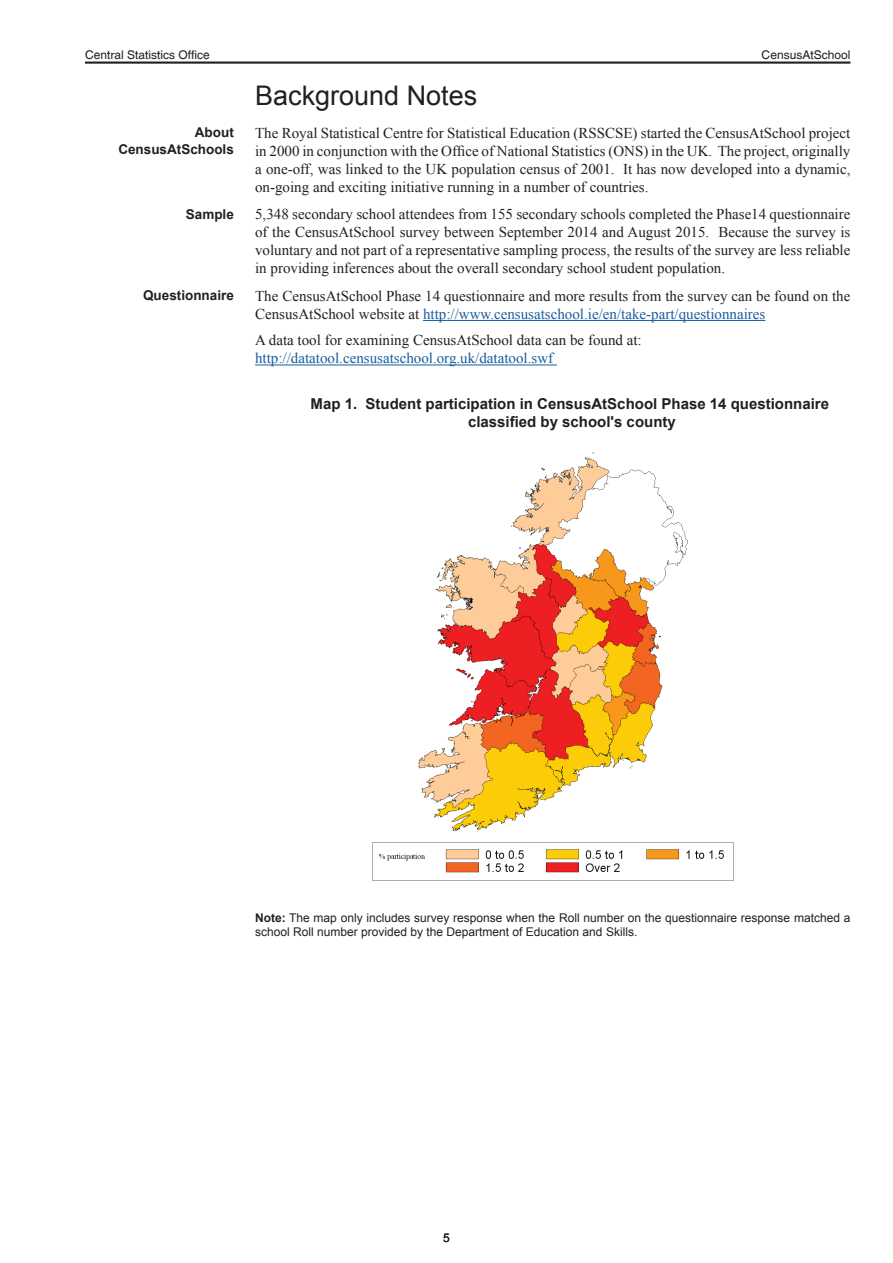
<style>
.page{position:relative;width:893px;height:1263px;background:#fff}
.page>*{position:absolute;margin:0;border:0;box-sizing:border-box;transform-origin:0 0}
.t1{font:27px "Arial";color:#231f20}
.t2{font:15px/18px "Times New Roman";color:#231f20;text-align:justify}
.t3{font:700 15px/18px "Arial";color:#231f20;text-align:center}
.t4{font:15px "Times New Roman";color:#175d9e}
.t5{font:700 13.5px/16.2px "Arial";color:#231f20;text-align:right}
.t6{font:12px/14.4px "Arial";color:#231f20}
.t7{font:12px "Switzerland Plain";color:#231f20}
.s1{color:#175d9e}
.s2{font-weight:700}
</style>
<div class="page">
<hr style="left:85px;top:62px;width:765px;height:2px;background:#231f20">
<hr style="left:423px;top:320px;width:342px;height:1px;background:#175d9e">
<hr style="left:255px;top:365px;width:302px;height:1px;background:#175d9e">
<img style="left:372px;top:451px;width:362px;height:430px">
<p class="t7" style="left:85px;top:48px;width:126px">Central Statistics Office</p>
<p class="t7" style="left:762px;top:48px;width:90px">CensusAtSchool</p>
<h1 class="t1" style="left:255px;top:78px;width:224px">Background Notes</h1>
<p class="t5" style="left:118px;top:125px;width:117px">About<br>CensusAtSchools</p>
<p class="t2" style="left:255px;top:124px;width:597px">The Royal Statistical Centre for Statistical Education (RSSCSE) started the CensusAtSchool project in 2000 in conjunction with the Office of National Statistics (ONS) in the UK. The project, originally a one-off, was linked to the UK population census of 2001. It has now developed into a dynamic, on-going and exciting initiative running in a number of countries.</p>
<p class="t5" style="left:186px;top:206px;width:50px">Sample</p>
<p class="t2" style="left:255px;top:205px;width:597px">5,348 secondary school attendees from 155 secondary schools completed the Phase14 questionnaire of the CensusAtSchool survey between September 2014 and August 2015. Because the survey is voluntary and not part of a representative sampling process, the results of the survey are less reliable in providing inferences about the overall secondary school student population.</p>
<p class="t5" style="left:143px;top:288px;width:92px">Questionnaire</p>
<p class="t2" style="left:255px;top:287px;width:597px">The CensusAtSchool Phase 14 questionnaire and more results from the survey can be found on the<br>CensusAtSchool website at <span class="s1">http://www.censusatschool.ie/en/take-part/questionnaires</span></p>
<p class="t2" style="left:255px;top:331px;width:388px">A data tool for examining CensusAtSchool data can be found at:</p>
<p class="t4" style="left:255px;top:348px;width:300px">http://datatool.censusatschool.org.uk/datatool.swf</p>
<p class="t3" style="left:311px;top:396px;width:520px">Map 1. Student participation in CensusAtSchool Phase 14 questionnaire classified by school's county</p>
<p class="t6" style="left:255px;top:911px;width:597px"><span class="s2">Note:</span> The map only includes survey response when the Roll number on the questionnaire response matched a school Roll number provided by the Department of Education and Skills.</p>
<p class="t6" style="left:443px;top:1230px;width:8px">5</p>
</div>
